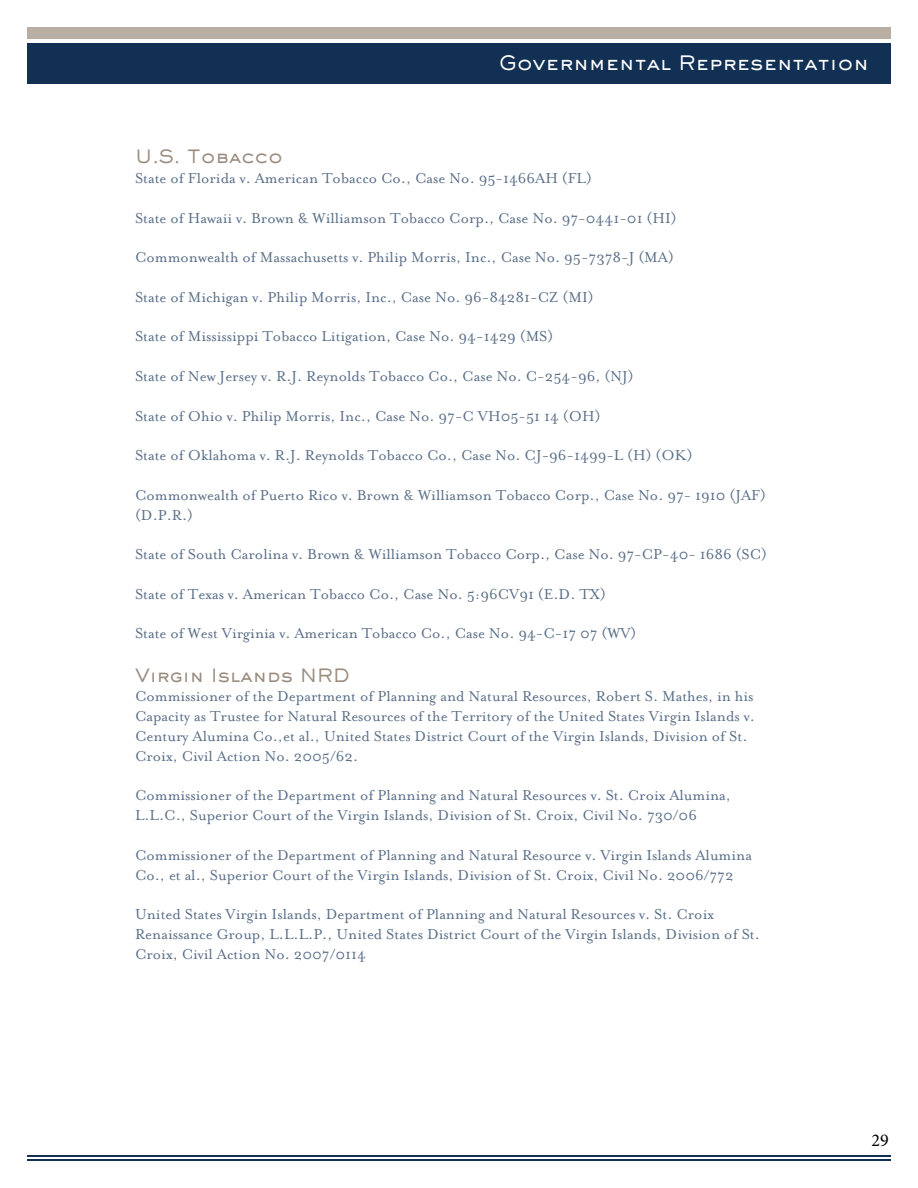
<style>
.page{position:relative;width:918px;height:1188px;background:#fff}
.page>*{position:absolute;margin:0;border:0;box-sizing:border-box;transform-origin:0 0}
.t1{font:500 19.5px "AT Sackers Gothic";color:#fff}
.t2{font:500 18px "AT Sackers Gothic";color:#9a8b7d}
.t3{font:18px "Minion Pro";color:#000}
.t4{font:16.5px/19.8px "Mrs Eaves Roman";color:#596e87}
</style>
<div class="page">
<div style="left:27px;top:43px;width:864px;height:40px;background:#123054"></div>
<div style="left:27px;top:27px;width:864px;height:11px;background:#b8aea4"></div>
<hr style="left:27px;top:1159px;width:864px;height:2px;background:#123054">
<hr style="left:27px;top:1155px;width:864px;height:2px;background:#123054">
<p class="t1" style="left:499px;top:50px;width:372px">Governmental Representation</p>
<p class="t2" style="left:135px;top:144px;width:150px">U.S. Tobacco</p>
<p class="t4" style="left:135px;top:168px;width:459px">State of Florida v. American Tobacco Co., Case No. 95-1466AH (FL)</p>
<p class="t4" style="left:135px;top:208px;width:543px">State of Hawaii v. Brown &amp; Williamson Tobacco Corp., Case No. 97-0441-01 (HI)</p>
<p class="t4" style="left:135px;top:248px;width:540px">Commonwealth of Massachusetts v. Philip Morris, Inc., Case No. 95-7378-J (MA)</p>
<p class="t4" style="left:135px;top:287px;width:460px">State of Michigan v. Philip Morris, Inc., Case No. 96-84281-CZ (MI)</p>
<p class="t4" style="left:135px;top:327px;width:420px">State of Mississippi Tobacco Litigation, Case No. 94-1429 (MS)</p>
<p class="t4" style="left:135px;top:366px;width:500px">State of New Jersey v. R.J. Reynolds Tobacco Co., Case No. C-254-96, (NJ)</p>
<p class="t4" style="left:135px;top:406px;width:467px">State of Ohio v. Philip Morris, Inc., Case No. 97-C VH05-51 14 (OH)</p>
<p class="t4" style="left:135px;top:446px;width:559px">State of Oklahoma v. R.J. Reynolds Tobacco Co., Case No. CJ-96-1499-L (H) (OK)</p>
<p class="t4" style="left:135px;top:485px;width:633px">Commonwealth of Puerto Rico v. Brown &amp; Williamson Tobacco Corp., Case No. 97- 1910 (JAF) (D.P.R.)</p>
<p class="t4" style="left:135px;top:545px;width:634px">State of South Carolina v. Brown &amp; Williamson Tobacco Corp., Case No. 97-CP-40- 1686 (SC)</p>
<p class="t4" style="left:135px;top:584px;width:473px">State of Texas v. American Tobacco Co., Case No. 5:96CV91 (E.D. TX)</p>
<p class="t4" style="left:135px;top:624px;width:503px">State of West Virginia v. American Tobacco Co., Case No. 94-C-17 07 (WV)</p>
<p class="t2" style="left:135px;top:663px;width:216px">Virgin Islands NRD</p>
<p class="t4" style="left:135px;top:687px;width:621px">Commissioner of the Department of Planning and Natural Resources, Robert S. Mathes, in his Capacity as Trustee for Natural Resources of the Territory of the United States Virgin Islands v.<br>Century Alumina Co.,et al., United States District Court of the Virgin Islands, Division of St.<br>Croix, Civil Action No. 2005/62.</p>
<p class="t4" style="left:135px;top:786px;width:598px">Commissioner of the Department of Planning and Natural Resources v. St. Croix Alumina,<br>L.L.C., Superior Court of the Virgin Islands, Division of St. Croix, Civil No. 730/06</p>
<p class="t4" style="left:135px;top:845px;width:618px">Commissioner of the Department of Planning and Natural Resource v. Virgin Islands Alumina<br>Co., et al., Superior Court of the Virgin Islands, Division of St. Croix, Civil No. 2006/772</p>
<p class="t4" style="left:135px;top:905px;width:626px">United States Virgin Islands, Department of Planning and Natural Resources v. St. Croix<br>Renaissance Group, L.L.L.P., United States District Court of the Virgin Islands, Division of St.<br>Croix, Civil Action No. 2007/0114</p>
<p class="t3" style="left:872px;top:1129px;width:19px">29</p>
</div>
